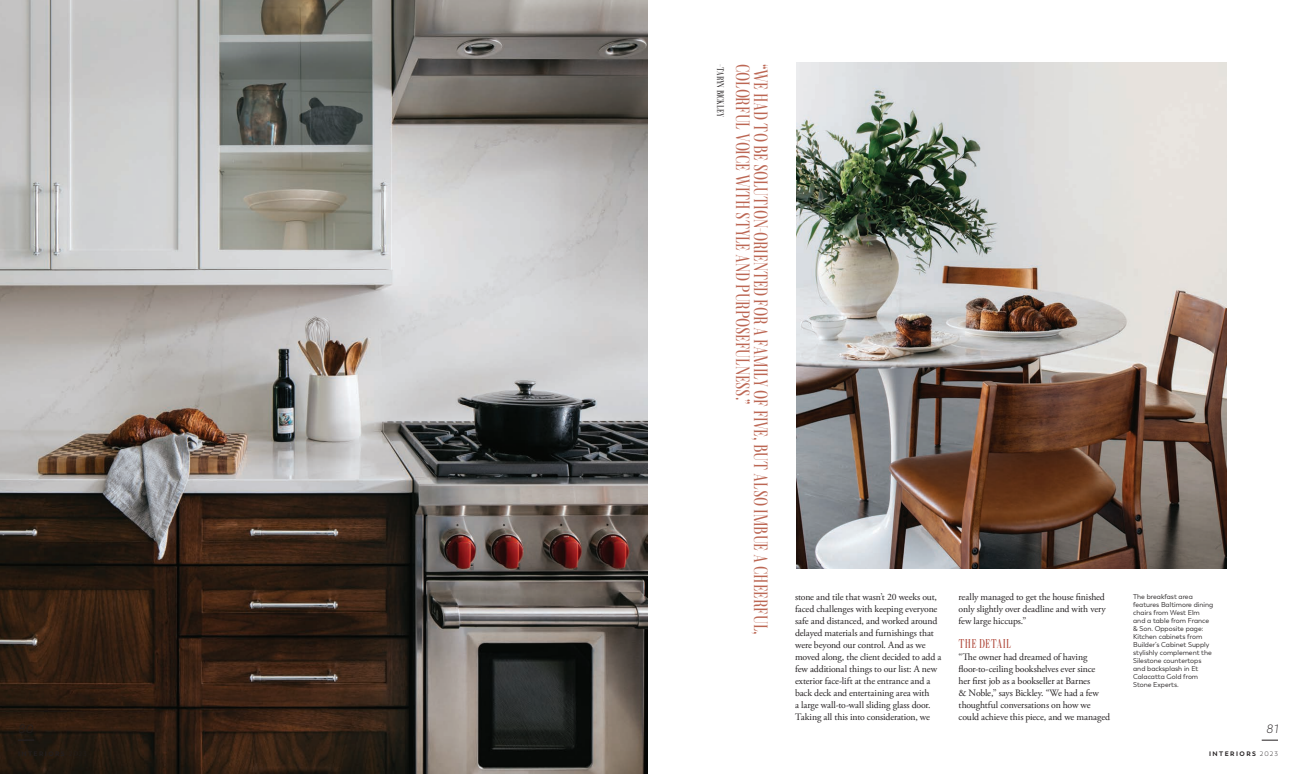
<style>
.page{position:relative;width:1296px;height:774px;background:#fff}
.page>*{position:absolute;margin:0;border:0;box-sizing:border-box;transform-origin:0 0}
.t1{font:18px "Brightglow";letter-spacing:-.02em;color:#bc6754}
.t2{font:12px "Brightglow";letter-spacing:.02em;color:#af4739}
.t3{font:italic 300 12px "Trenda";color:#231f20}
.t4{font:9.8px/12px "Adobe Garamond Pro";letter-spacing:-.01em;color:#231f20}
.t5{font:9px "Brightglow";letter-spacing:-.01em;color:#231f20}
.t6{font:7px/8px "Trenda";color:#231f20}
.t7{font:700 6.5px "Trenda";letter-spacing:.225em;color:#231f20}
.s1{font-weight:300}
</style>
<div class="page">
<img style="left:0;top:0;width:648px;height:774px">
<img style="left:796px;top:62px;width:431px;height:506px">
<svg style="left:18px;top:740px;width:16px;height:1px"></svg>
<svg style="left:1262px;top:740px;width:16px;height:1px"></svg>
<p class="t5" style="left:726px;top:64px;width:55px;rotate:90deg">–TARYN BICKLEY</p>
<h1 class="t1" style="left:755px;top:64px;width:343px;rotate:90deg">COLORFUL VOICE WITH STYLE AND PURPOSEFULNESS.”</h1>
<h1 class="t1" style="left:773px;top:64px;width:573px;rotate:90deg">“WE HAD TO BE SOLUTION-ORIENTED FOR A FAMILY OF FIVE, BUT ALSO IMBUE A CHEERFUL,</h1>
<p class="t4" style="left:795px;top:591px;width:148px">stone and tile that wasn’t 20 weeks out, faced challenges with keeping everyone safe and distanced, and worked around delayed materials and furnishings that were beyond our control. And as we moved along, the client decided to add a few additional things to our list: A new exterior face-lift at the entrance and a back deck and entertaining area with<br>a large wall-to-wall sliding glass door.<br>Taking all this into consideration, we</p>
<p class="t4" style="left:959px;top:591px;width:149px;text-align:justify">really managed to get the house finished only slightly over deadline and with very few large hiccups.”</p>
<p class="t2" style="left:959px;top:636px;width:54px">THE DETAIL</p>
<p class="t4" style="left:959px;top:651px;width:153px">“The owner had dreamed of having floor-to-ceiling bookshelves ever since<br>her first job as a bookseller at Barnes<br>&amp; Noble,” says Bickley. “We had a few thoughtful conversations on how we could achieve this piece, and we managed</p>
<p class="t6" style="left:1133px;top:593px;width:82px">The breakfast area features Baltimore dining chairs from West Elm and a table from France &amp; Son. Opposite page:<br>Kitchen cabinets from<br>Builder’s Cabinet Supply stylishly complement the<br>Silestone countertops and backsplash in Et<br>Calacatta Gold from<br>Stone Experts.</p>
<p class="t3" style="left:1266px;top:722px;width:13px">81</p>
<p class="t7" style="left:1209px;top:750px;width:70px">INTERIORS <span class="s1">2023</span></p>
</div>
